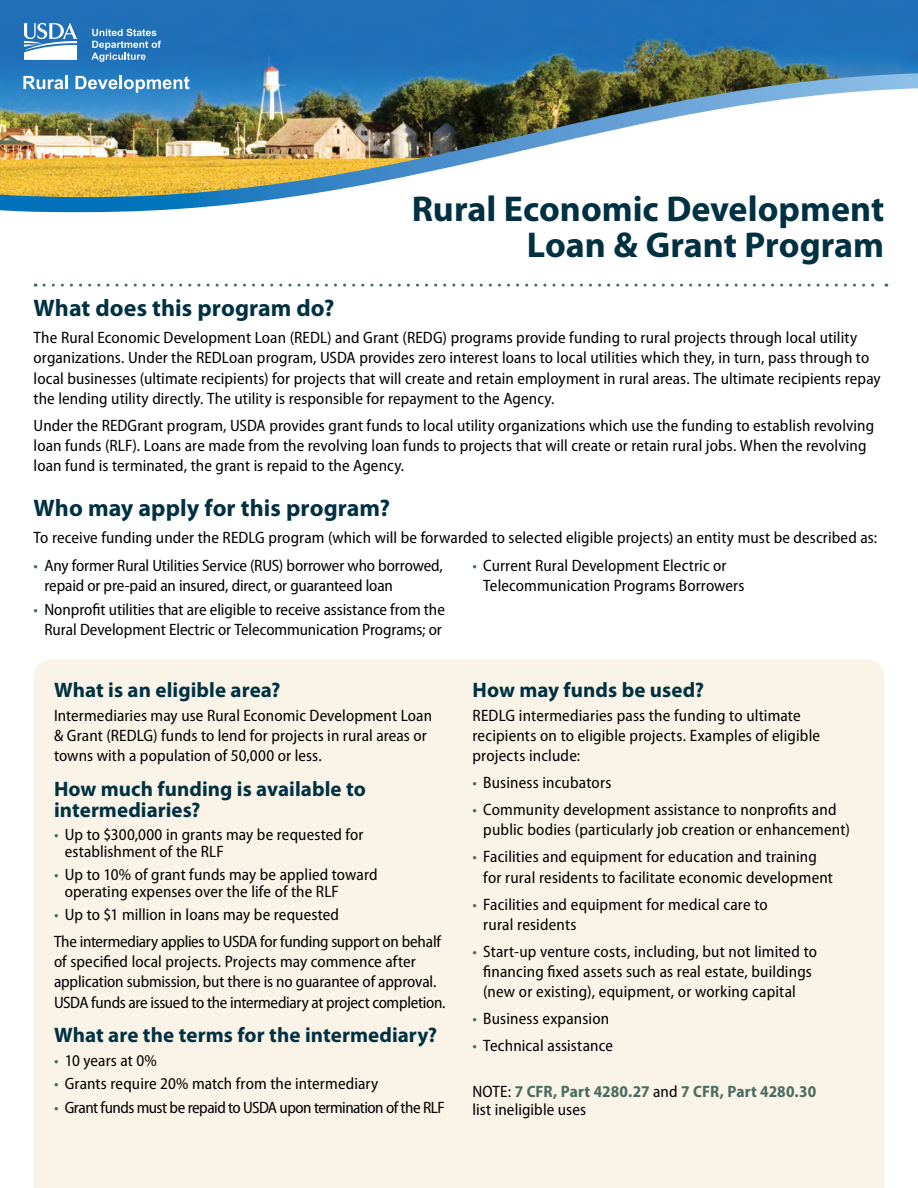
<style>
.page{position:relative;width:918px;height:1188px;background:#fff}
.page>*{position:absolute;margin:0;border:0;box-sizing:border-box;transform-origin:0 0}
.t1{font:700 36px/36px "Myriad Pro";color:#003142;text-align:right}
.t2{font:700 24px "Myriad Pro";color:#003142}
.t3{font:700 21px/21px "Myriad Pro";color:#003142}
.t4{font:semi-condensed 16.5px/20.2px "Myriad Pro";letter-spacing:.005em;color:#000}
.t5{font:700 semi-condensed 16.5px/18px "Myriad Pro";letter-spacing:.005em;color:#4a6b5f}
.t6{font:semi-condensed 16.5px "Myriad Pro";letter-spacing:-.03em;color:#000}
.s1{color:#4a6b5f}
.s2{font-weight:400;color:#000}
</style>
<div class="page">
<div style="left:34px;top:659px;width:850px;height:529px;background:#faf4e8"></div>
<svg style="left:44px;top:284px;width:843px;height:3px"></svg>
<img style="left:0;top:0;width:918px;height:73px">
<img style="left:0;top:73px;width:918px;height:139px">
<svg style="left:23px;top:76px;width:45px;height:13px"></svg>
<svg style="left:76px;top:76px;width:113px;height:17px"></svg>
<svg style="left:91px;top:29px;width:70px;height:33px;background:#5592c8"></svg>
<svg style="left:23px;top:23px;width:55px;height:37px"></svg>
<h1 class="t1" style="left:412px;top:189px;width:474px">Rural Economic Development<br>Loan &amp; Grant Program</h1>
<h2 class="t2" style="left:34px;top:292px;width:302px">What does this program do?</h2>
<p class="t4" style="left:34px;top:328px;width:849px">The Rural Economic Development Loan (REDL) and Grant (REDG) programs provide funding to rural projects through local utility organizations. Under the REDLoan program, USDA provides zero interest loans to local utilities which they, in turn, pass through to local businesses (ultimate recipients) for projects that will create and retain employment in rural areas. The ultimate recipients repay the lending utility directly. The utility is responsible for repayment to the Agency.</p>
<p class="t4" style="left:34px;top:416px;width:842px">Under the REDGrant program, USDA provides grant funds to local utility organizations which use the funding to establish revolving loan funds (RLF). Loans are made from the revolving loan funds to projects that will create or retain rural jobs. When the revolving loan fund is terminated, the grant is repaid to the Agency.</p>
<h2 class="t2" style="left:34px;top:492px;width:358px">Who may apply for this program?</h2>
<p class="t4" style="left:34px;top:527px;width:845px">To receive funding under the REDLG program (which will be forwarded to selected eligible projects) an entity must be described as:</p>
<p class="t4" style="left:44px;top:556px;width:400px;text-indent:-11px"><span class="s1">•</span> Any former Rural Utilities Service (RUS) borrower who borrowed, repaid or pre-paid an insured, direct, or guaranteed loan</p>
<p class="t4" style="left:34px;top:600px;width:413px;text-align:center"><span class="s1">•</span> Nonprofit utilities that are eligible to receive assistance from the<br>Rural Development Electric or Telecommunication Programs; or</p>
<p class="t3" style="left:54px;top:679px;width:228px">What is an eligible area?</p>
<p class="t4" style="left:54px;top:705px;width:380px">Intermediaries may use Rural Economic Development Loan &amp; Grant (REDLG) funds to lend for projects in rural areas or towns with a population of 50,000 or less.</p>
<p class="t3" style="left:54px;top:777px;width:314px">How much funding is available to intermediaries?</p>
<p class="t4" style="left:65px;top:827px;width:300px;line-height:16.5px;text-indent:-11px"><span class="s1">•</span> Up to $300,000 in grants may be requested for establishment of the RLF</p>
<p class="t4" style="left:65px;top:867px;width:314px;line-height:16.5px;text-indent:-11px"><span class="s1">•</span> Up to 10% of grant funds may be applied toward operating expenses over the life of the RLF</p>
<p class="t4" style="left:54px;top:902px;width:389px;line-height:26.7px"><span class="s1">•</span> Up to $1 million in loans may be requested<br>The intermediary applies to USDA for funding support on behalf</p>
<p class="t4" style="left:54px;top:952px;width:393px">of specified local projects. Projects may commence after application submission, but there is no guarantee of approval.<br>USDA funds are issued to the intermediary at project completion.</p>
<p class="t3" style="left:54px;top:1024px;width:385px">What are the terms for the intermediary?</p>
<p class="t4" style="left:54px;top:1050px;width:104px"><span class="s1">•</span> 10 years at 0%</p>
<p class="t4" style="left:54px;top:1074px;width:326px"><span class="s1">•</span> Grants require 20% match from the intermediary</p>
<p class="t6" style="left:54px;top:1098px;width:392px"><span class="s1">•</span> Grant funds must be repaid to USDA upon termination of the RLF</p>
<p class="t4" style="left:483px;top:556px;width:263px;text-indent:-11px"><span class="s1">•</span> Current Rural Development Electric or<br>Telecommunication Programs Borrowers</p>
<p class="t3" style="left:472px;top:679px;width:233px">How may funds be used?</p>
<p class="t4" style="left:472px;top:705px;width:349px">REDLG intermediaries pass the funding to ultimate recipients on to eligible projects. Examples of eligible projects include:</p>
<p class="t4" style="left:472px;top:773px;width:140px"><span class="s1">•</span> Business incubators</p>
<p class="t4" style="left:483px;top:800px;width:368px;text-indent:-11px"><span class="s1">•</span> Community development assistance to nonprofits and public bodies (particularly job creation or enhancement)</p>
<p class="t4" style="left:483px;top:847px;width:351px;text-indent:-11px"><span class="s1">•</span> Facilities and equipment for education and training for rural residents to facilitate economic development</p>
<p class="t4" style="left:483px;top:894px;width:286px;text-indent:-11px"><span class="s1">•</span> Facilities and equipment for medical care to rural residents</p>
<p class="t4" style="left:483px;top:941px;width:335px;text-indent:-11px"><span class="s1">•</span> Start-up venture costs, including, but not limited to financing fixed assets such as real estate, buildings (new or existing), equipment, or working capital</p>
<p class="t4" style="left:472px;top:1009px;width:138px"><span class="s1">•</span> Business expansion</p>
<p class="t4" style="left:472px;top:1036px;width:142px"><span class="s1">•</span> Technical assistance</p>
<p class="t5" style="left:473px;top:1082px;width:345px"><span class="s2">NOTE:</span> 7 CFR, Part 4280.27 <span class="s2">and</span> 7 CFR, Part 4280.30 <span class="s2">list ineligible uses</span></p>
</div>
